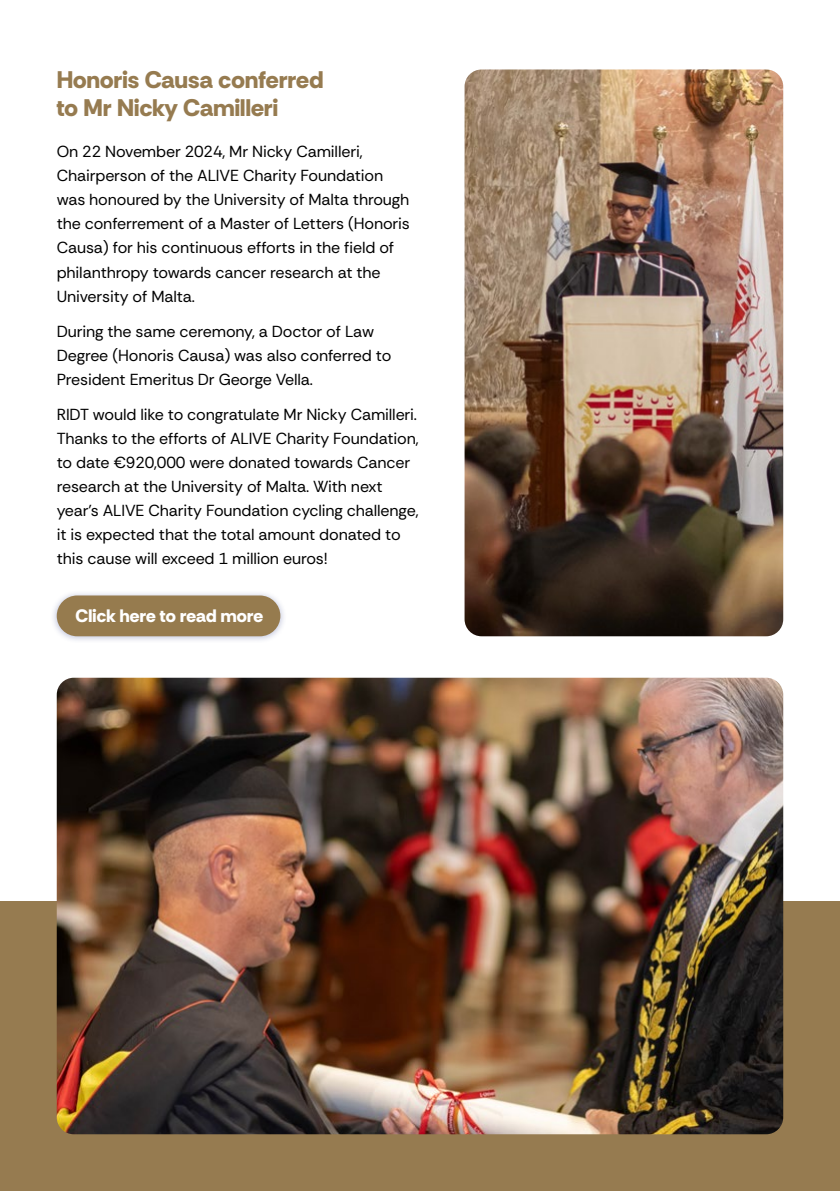
<style>
.page{position:relative;width:840px;height:1191px;background:#fff}
.page>*{position:absolute;margin:0;border:0;box-sizing:border-box;transform-origin:0 0}
.t1{font:800 24px/28.8px "Rethink Sans";letter-spacing:.01em;color:#967b50}
.t2{font:800 18px "Rethink Sans";letter-spacing:.01em;color:#fff}
.t3{font:16px/24px "Rethink Sans";letter-spacing:-.01em;color:#000}
</style>
<div class="page">
<div style="left:0;top:902px;width:839px;height:289px;background:#967b50"></div>
<div style="left:50px;top:590px;width:237px;height:54px;background:#283583;opacity:.3"></div>
<div style="left:57px;top:595px;width:223px;height:41px;background:#967b4e;border-radius:20px"></div>
<img style="left:57px;top:677px;width:725px;height:457px">
<img style="left:464px;top:69px;width:318px;height:567px">
<h1 class="t1" style="left:57px;top:65px;width:268px">Honoris Causa conferred to Mr Nicky Camilleri</h1>
<p class="t3" style="left:57px;top:140px;width:354px">On 22 November 2024, Mr Nicky Camilleri, Chairperson of the ALIVE Charity Foundation was honoured by the University of Malta through the conferrement of a Master of Letters (Honoris Causa) for his continuous efforts in the field of philanthropy towards cancer research at the University of Malta.</p>
<p class="t3" style="left:57px;top:319px;width:336px">During the same ceremony, a Doctor of Law<br>Degree (Honoris Causa) was also conferred to<br>President Emeritus Dr George Vella.</p>
<p class="t3" style="left:57px;top:402px;width:363px">RIDT would like to congratulate Mr Nicky Camilleri.<br>Thanks to the efforts of ALIVE Charity Foundation, to date €920,000 were donated towards Cancer research at the University of Malta. With next year’s ALIVE Charity Foundation cycling challenge, it is expected that the total amount donated to this cause will exceed 1 million euros!</p>
<p class="t2" style="left:75px;top:604px;width:189px">Click here to read more</p>
</div>
